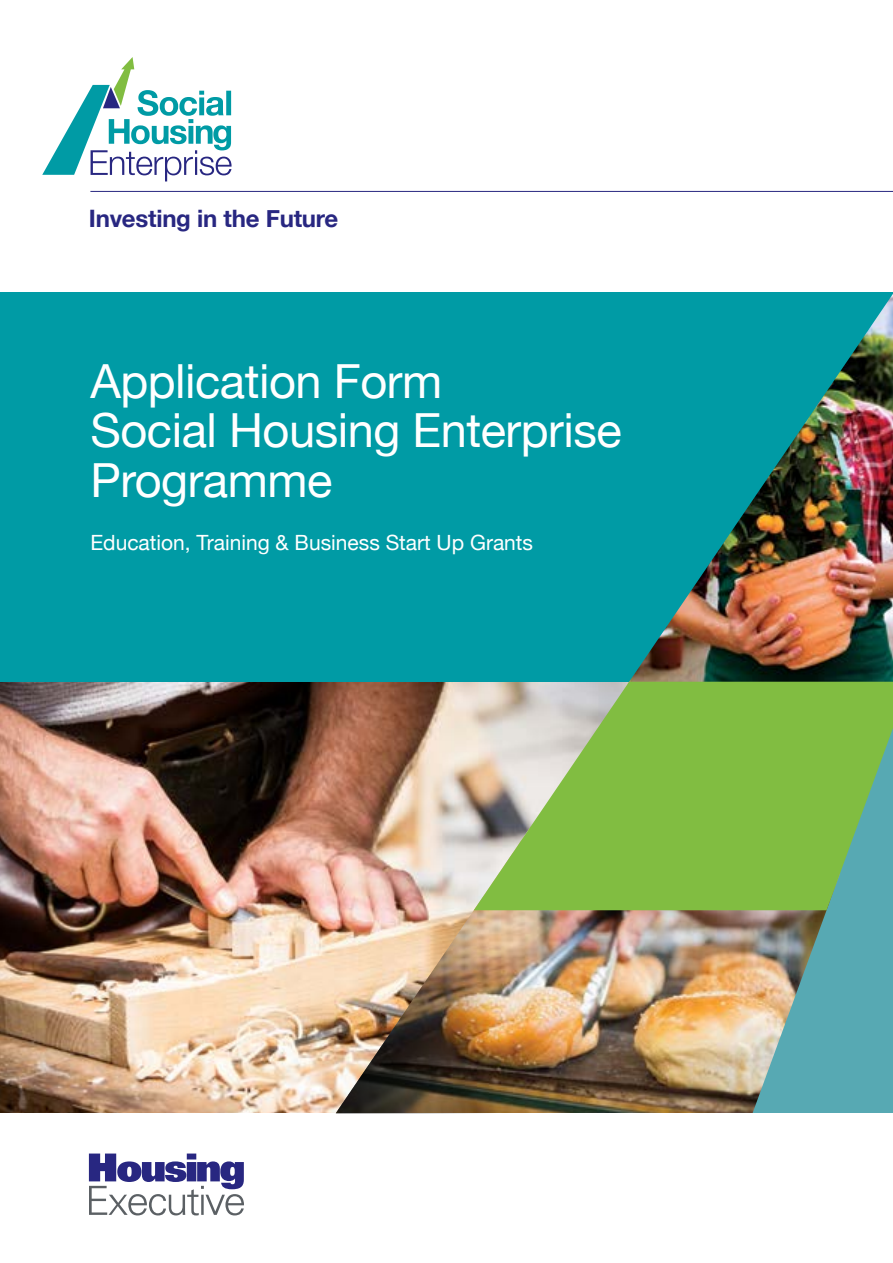
<style>
.page{position:relative;width:893px;height:1263px;background:#fff}
.page>*{position:absolute;margin:0;border:0;box-sizing:border-box;transform-origin:0 0}
.t1{font:46.95px/49.5px "Helvetica Neue";letter-spacing:-.01em;color:#fff}
.t2{font:700 24px "Helvetica Neue";letter-spacing:-.01em;color:#282781}
.t3{font:21px "Helvetica Neue";color:#fff}
</style>
<div class="page">
<img style="left:0;top:682px;width:336px;height:431px">
<hr style="left:90px;top:191px;width:803px;height:1px;background:#282781">
<div style="left:0;top:292px;width:893px;height:390px;background:#009ba5"></div>
<img style="left:629px;top:294px;width:264px;height:388px">
<svg style="left:42px;top:57px;width:190px;height:124px"></svg>
<svg style="left:89px;top:1153px;width:155px;height:62px"></svg>
<img style="left:336px;top:682px;width:557px;height:431px">
<svg style="left:474px;top:682px;width:419px;height:228px;background:#8cbd5f"></svg>
<p class="t2" style="left:89px;top:199px;width:251px">Investing in the Future</p>
<p class="t1" style="left:90px;top:359px;width:533px">Application Form<br>Social Housing Enterprise<br>Programme</p>
<p class="t3" style="left:90px;top:528px;width:444px">Education, Training &amp; Business Start Up Grants</p>
</div>
